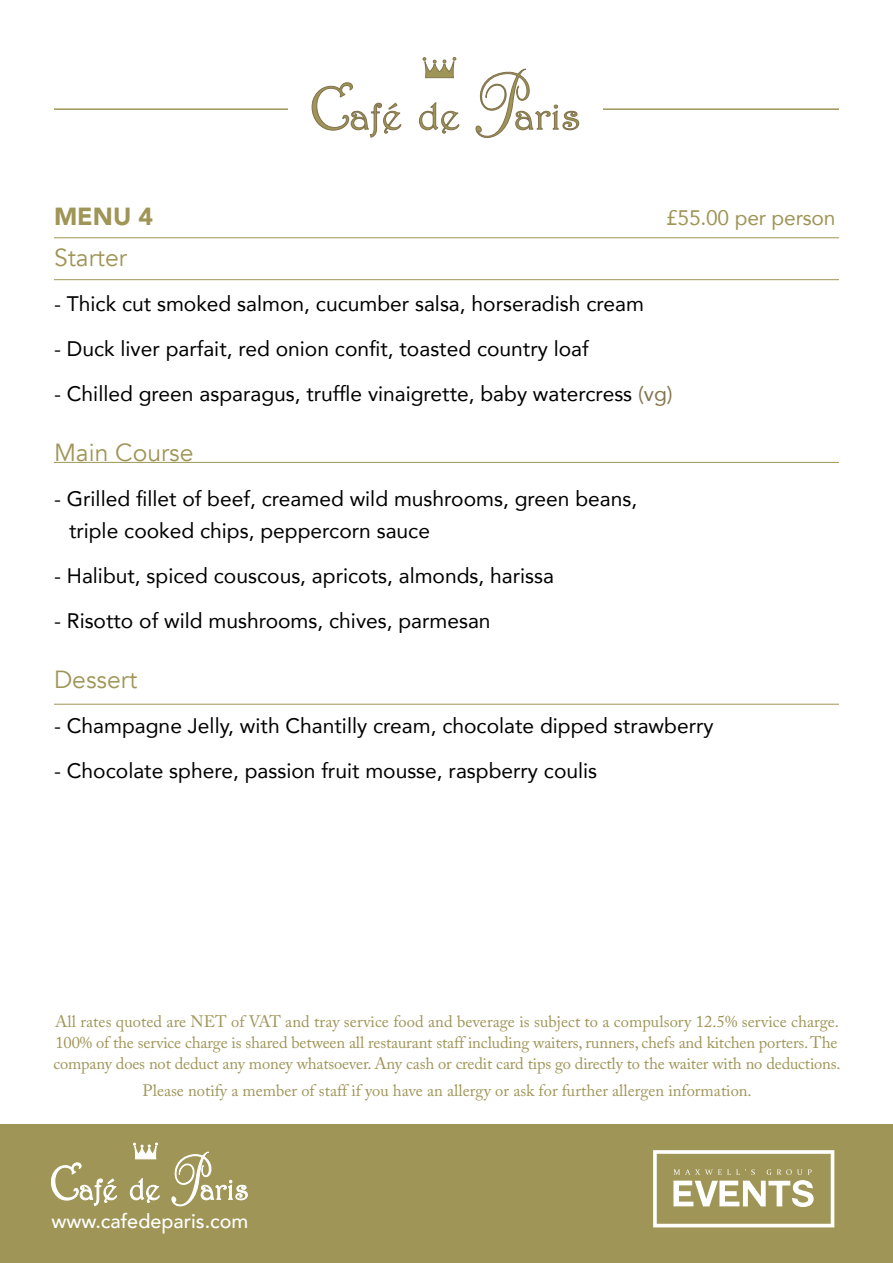
<style>
.page{position:relative;width:893px;height:1263px;background:#fff}
.page>*{position:absolute;margin:0;border:0;box-sizing:border-box;transform-origin:0 0}
.t1{font:24.75px "Avenir";color:#9f9557}
.t2{font:900 24.75px "Avenir";color:#9f9557}
.t3{font:21px/31.5px "Avenir";color:#000}
.t4{font:21px "Avenir";letter-spacing:-.01em;color:#9f9557}
.t5{font:500 19.8px "Avenir";color:#fff}
.t6{font:16.5px/21px "Adobe Caslon Pro";letter-spacing:-.01em;color:#9f9557}
.s1{color:#83754e}
</style>
<div class="page">
<div style="left:0;top:1124px;width:893px;height:139px;background:#9f9557"></div>
<svg style="left:51px;top:1162px;width:66px;height:44px"></svg>
<svg style="left:130px;top:1178px;width:30px;height:25px"></svg>
<svg style="left:171px;top:1151px;width:77px;height:55px"></svg>
<svg style="left:133px;top:1143px;width:25px;height:16px"></svg>
<svg style="left:653px;top:1150px;width:181px;height:77px"></svg>
<hr style="left:54px;top:237px;width:785px;height:1px;background:#9f9557">
<hr style="left:54px;top:108px;width:266px;height:2px;background:#9f9557">
<hr style="left:573px;top:108px;width:266px;height:2px;background:#9f9557">
<hr style="left:54px;top:279px;width:785px;height:1px;background:#9f9557">
<hr style="left:54px;top:462px;width:785px;height:1px;background:#9f9557">
<hr style="left:54px;top:704px;width:785px;height:1px;background:#9f9557">
<div style="left:288px;top:57px;width:315px;height:81px;background:#fff"></div>
<svg style="left:312px;top:82px;width:90px;height:56px"></svg>
<svg style="left:419px;top:102px;width:41px;height:32px"></svg>
<svg style="left:475px;top:68px;width:104px;height:70px"></svg>
<svg style="left:423px;top:57px;width:33px;height:21px"></svg>
<p class="t2" style="left:54px;top:195px;width:101px">MENU 4</p>
<p class="t4" style="left:666px;top:201px;width:171px">£55.00 per person</p>
<p class="t1" style="left:54px;top:243px;width:75px">Starter</p>
<p class="t3" style="left:54px;top:287px;width:591px">- Thick cut smoked salmon, cucumber salsa, horseradish cream</p>
<p class="t3" style="left:54px;top:332px;width:536px">- Duck liver parfait, red onion confit, toasted country loaf</p>
<p class="t3" style="left:54px;top:377px;width:620px">- Chilled green asparagus, truffle vinaigrette, baby watercress <span class="s1">(vg)</span></p>
<p class="t1" style="left:54px;top:438px;width:141px">Main Course</p>
<p class="t3" style="left:69px;top:482px;width:570px;text-indent:-15px">- Grilled fillet of beef, creamed wild mushrooms, green beans, triple cooked chips, peppercorn sauce</p>
<p class="t3" style="left:54px;top:559px;width:501px">- Halibut, spiced couscous, apricots, almonds, harissa</p>
<p class="t3" style="left:54px;top:604px;width:438px">- Risotto of wild mushrooms, chives, parmesan</p>
<p class="t1" style="left:54px;top:664px;width:85px">Dessert</p>
<p class="t3" style="left:54px;top:709px;width:661px">- Champagne Jelly, with Chantilly cream, chocolate dipped strawberry</p>
<p class="t3" style="left:54px;top:754px;width:545px">- Chocolate sphere, passion fruit mousse, raspberry coulis</p>
<p class="t6" style="left:53px;top:1011px;width:789px">All rates quoted are NET of VAT and tray service food and beverage is subject to a compulsory 12.5% service charge.<br>100% of the service charge is shared between all restaurant staff including waiters, runners, chefs and kitchen porters. The company does not deduct any money whatsoever. Any cash or credit card tips go directly to the waiter with no deductions.</p>
<p class="t6" style="left:142px;top:1080px;width:611px">Please notify a member of staff if you have an allergy or ask for further allergen information.</p>
<p class="t5" style="left:51px;top:1204px;width:198px">www.cafedeparis.com</p>
</div>
